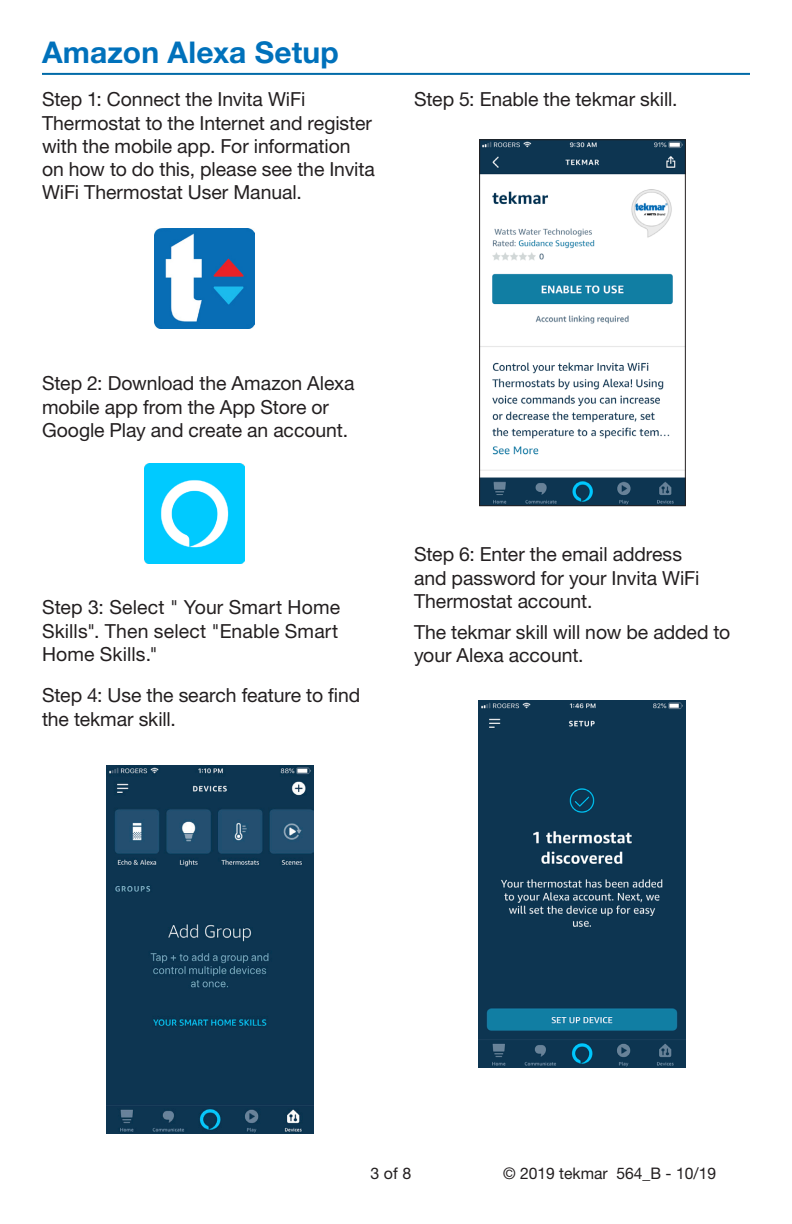
<style>
.page{position:relative;width:792px;height:1224px;background:#fff}
.page>*{position:absolute;margin:0;border:0;box-sizing:border-box;transform-origin:0 0}
.Heading1{font:700 30px "Helvetica Neue LT Std";letter-spacing:.005em;color:#0071bb}
.ParaBlack{font:19.4px/23.2px "Helvetica Neue LT Std";letter-spacing:-.005em;color:#231f20}
.t1{font:16px "Helvetica Neue LT Std";color:#231f20}
</style>
<div class="page">
<hr style="left:42px;top:73px;width:708px;height:2px;background:#006aa8">
<img style="left:154px;top:228px;width:100px;height:100px">
<img style="left:144px;top:464px;width:100px;height:100px">
<img style="left:107px;top:766px;width:206px;height:367px">
<img style="left:479px;top:701px;width:206px;height:367px">
<img style="left:481px;top:142px;width:203px;height:362px">
<div style="left:479px;top:140px;width:207px;height:366px;border:1px solid #231f20"></div>
<p class="Heading1" style="left:42px;top:34px;width:298px">Amazon Alexa Setup</p>
<p class="ParaBlack" style="left:42px;top:88px;width:334px">Step 1: Connect the Invita WiFi Thermostat to the Internet and register with the mobile app. For information on how to do this, please see the Invita WiFi Thermostat User Manual.</p>
<p class="ParaBlack" style="left:414px;top:88px;width:265px">Step 5: Enable the tekmar skill.</p>
<p class="ParaBlack" style="left:42px;top:371px;width:314px">Step 2: Download the Amazon Alexa mobile app from the App Store or<br>Google Play and create an account.</p>
<p class="ParaBlack" style="left:42px;top:596px;width:300px;text-align:justify">Step 3: Select " Your Smart Home Skills". Then select "Enable Smart Home Skills."</p>
<p class="ParaBlack" style="left:42px;top:684px;width:320px">Step 4: Use the search feature to find the tekmar skill.</p>
<p class="ParaBlack" style="left:414px;top:543px;width:287px">Step 6: Enter the email address and password for your Invita WiFi<br>Thermostat account.</p>
<p class="ParaBlack" style="left:414px;top:620px;width:318px">The tekmar skill will now be added to your Alexa account.</p>
<p class="t1" style="left:371px;top:1164px;width:42px">3 of 8</p>
<p class="t1" style="left:503px;top:1164px;width:215px">© 2019 tekmar 564_B - 10/19</p>
</div>
